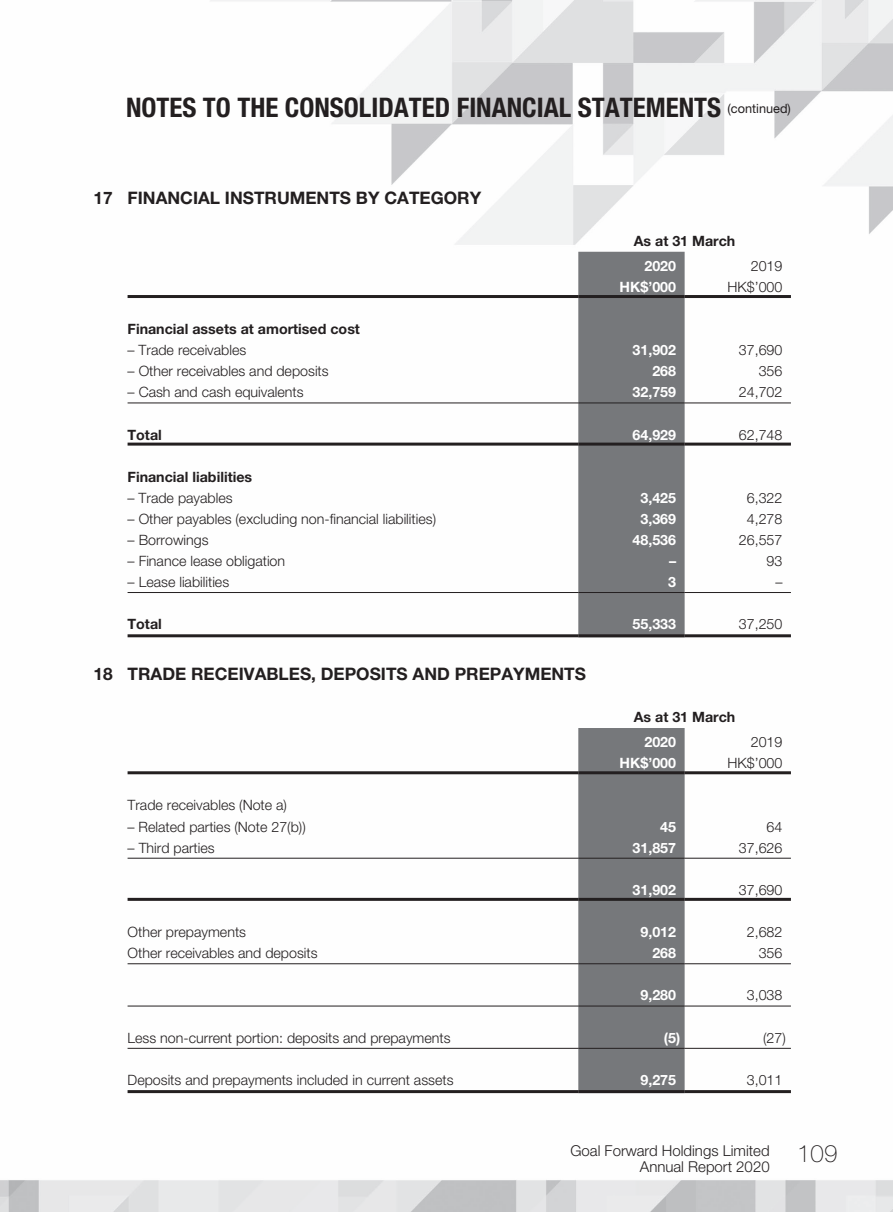
<style>
.page{position:relative;width:893px;height:1212px;background:#fff}
.page>*{position:absolute;margin:0;border:0;box-sizing:border-box;transform-origin:0 0}
.t1{font:700 condensed 27px "Helvetica Neue LT Std";color:#231f20}
.t2{font:700 17.25px "Helvetica Neue LT Std";color:#231f20}
.t3{font:300 15px/16.5px "Helvetica Neue LT Std";color:#231f20}
.t4{font:300 14.25px "Helvetica Neue LT Std";color:#231f20}
.t5{font:700 14.25px "Helvetica Neue LT Std";color:#fff}
.t6{font:700 14.25px "Helvetica Neue LT Std";color:#231f20}
</style>
<div class="page">
<img style="left:0;top:0;width:893px;height:1212px">
<div style="left:578px;top:252px;width:107px;height:382px;background:#76787b"></div>
<hr style="left:128px;top:295px;width:450px;height:3px;background:#231f20">
<hr style="left:578px;top:295px;width:107px;height:3px;background:#231f20">
<hr style="left:685px;top:295px;width:106px;height:3px;background:#231f20">
<hr style="left:128px;top:403px;width:450px;height:1px;background:#231f20">
<hr style="left:578px;top:403px;width:107px;height:1px;background:#231f20">
<hr style="left:685px;top:403px;width:106px;height:1px;background:#231f20">
<hr style="left:128px;top:443px;width:450px;height:3px;background:#231f20">
<hr style="left:578px;top:443px;width:107px;height:3px;background:#231f20">
<hr style="left:685px;top:443px;width:106px;height:3px;background:#231f20">
<hr style="left:128px;top:592px;width:450px;height:1px;background:#231f20">
<hr style="left:578px;top:592px;width:107px;height:1px;background:#231f20">
<hr style="left:685px;top:592px;width:106px;height:1px;background:#231f20">
<hr style="left:128px;top:634px;width:450px;height:3px;background:#231f20">
<hr style="left:578px;top:634px;width:107px;height:3px;background:#231f20">
<hr style="left:685px;top:634px;width:106px;height:3px;background:#231f20">
<div style="left:578px;top:728px;width:107px;height:362px;background:#76787b"></div>
<hr style="left:128px;top:771px;width:450px;height:3px;background:#231f20">
<hr style="left:578px;top:771px;width:107px;height:3px;background:#231f20">
<hr style="left:685px;top:771px;width:106px;height:3px;background:#231f20">
<hr style="left:128px;top:858px;width:450px;height:1px;background:#231f20">
<hr style="left:578px;top:858px;width:107px;height:1px;background:#231f20">
<hr style="left:685px;top:858px;width:106px;height:1px;background:#231f20">
<hr style="left:128px;top:898px;width:450px;height:3px;background:#231f20">
<hr style="left:578px;top:898px;width:107px;height:3px;background:#231f20">
<hr style="left:685px;top:898px;width:106px;height:3px;background:#231f20">
<hr style="left:128px;top:963px;width:450px;height:1px;background:#231f20">
<hr style="left:578px;top:963px;width:107px;height:1px;background:#231f20">
<hr style="left:685px;top:963px;width:106px;height:1px;background:#231f20">
<hr style="left:128px;top:1006px;width:450px;height:1px;background:#231f20">
<hr style="left:578px;top:1006px;width:107px;height:1px;background:#231f20">
<hr style="left:685px;top:1006px;width:106px;height:1px;background:#231f20">
<hr style="left:128px;top:1048px;width:450px;height:1px;background:#231f20">
<hr style="left:578px;top:1048px;width:107px;height:1px;background:#231f20">
<hr style="left:685px;top:1048px;width:106px;height:1px;background:#231f20">
<hr style="left:128px;top:1090px;width:450px;height:3px;background:#231f20">
<hr style="left:578px;top:1090px;width:107px;height:3px;background:#231f20">
<hr style="left:685px;top:1090px;width:106px;height:3px;background:#231f20">
<h1 class="t1" style="left:126px;top:91px;width:666px">NOTES TO THE CONSOLIDATED FINANCIAL STATEMENTS <sup>(continued)</sup></h1>
<p class="t2" style="left:94px;top:187px;width:389px">17 FINANCIAL INSTRUMENTS BY CATEGORY</p>
<p class="t6" style="left:634px;top:232px;width:103px">As at 31 March</p>
<p class="t5" style="left:644px;top:257px;width:33px">2020</p>
<p class="t4" style="left:751px;top:257px;width:33px">2019</p>
<p class="t5" style="left:620px;top:278px;width:58px">HK$’000</p>
<p class="t4" style="left:727px;top:278px;width:56px">HK$’000</p>
<p class="t6" style="left:128px;top:320px;width:234px">Financial assets at amortised cost</p>
<p class="t4" style="left:128px;top:341px;width:120px">– Trade receivables</p>
<p class="t5" style="left:632px;top:341px;width:45px">31,902</p>
<p class="t4" style="left:739px;top:341px;width:45px">37,690</p>
<p class="t4" style="left:128px;top:362px;width:203px">– Other receivables and deposits</p>
<p class="t5" style="left:652px;top:362px;width:25px">268</p>
<p class="t4" style="left:759px;top:362px;width:25px">356</p>
<p class="t4" style="left:128px;top:383px;width:178px">– Cash and cash equivalents</p>
<p class="t5" style="left:633px;top:383px;width:45px">32,759</p>
<p class="t4" style="left:739px;top:383px;width:45px">24,702</p>
<p class="t6" style="left:128px;top:426px;width:36px">Total</p>
<p class="t5" style="left:632px;top:426px;width:45px">64,929</p>
<p class="t4" style="left:739px;top:426px;width:45px">62,748</p>
<p class="t6" style="left:128px;top:468px;width:126px">Financial liabilities</p>
<p class="t4" style="left:128px;top:489px;width:107px">– Trade payables</p>
<p class="t5" style="left:640px;top:489px;width:37px">3,425</p>
<p class="t4" style="left:747px;top:489px;width:37px">6,322</p>
<p class="t4" style="left:128px;top:510px;width:310px">– Other payables (excluding non-financial liabilities)</p>
<p class="t5" style="left:640px;top:510px;width:37px">3,369</p>
<p class="t4" style="left:747px;top:510px;width:37px">4,278</p>
<p class="t4" style="left:128px;top:531px;width:83px">– Borrowings</p>
<p class="t5" style="left:633px;top:531px;width:45px">48,536</p>
<p class="t4" style="left:739px;top:531px;width:45px">26,557</p>
<p class="t4" style="left:128px;top:552px;width:159px">– Finance lease obligation</p>
<p class="t5" style="left:669px;top:552px;width:9px">–</p>
<p class="t4" style="left:767px;top:552px;width:17px">93</p>
<p class="t4" style="left:128px;top:573px;width:103px">– Lease liabilities</p>
<p class="t5" style="left:668px;top:573px;width:9px">3</p>
<p class="t4" style="left:775px;top:573px;width:9px">–</p>
<p class="t6" style="left:128px;top:615px;width:36px">Total</p>
<p class="t5" style="left:632px;top:615px;width:45px">55,333</p>
<p class="t4" style="left:739px;top:615px;width:45px">37,250</p>
<p class="t2" style="left:94px;top:663px;width:494px">18 TRADE RECEIVABLES, DEPOSITS AND PREPAYMENTS</p>
<p class="t6" style="left:634px;top:708px;width:103px">As at 31 March</p>
<p class="t5" style="left:644px;top:733px;width:33px">2020</p>
<p class="t4" style="left:751px;top:733px;width:33px">2019</p>
<p class="t5" style="left:620px;top:754px;width:58px">HK$’000</p>
<p class="t4" style="left:727px;top:754px;width:56px">HK$’000</p>
<p class="t4" style="left:128px;top:797px;width:161px">Trade receivables (Note a)</p>
<p class="t4" style="left:128px;top:818px;width:180px">– Related parties (Note 27(b))</p>
<p class="t5" style="left:660px;top:817px;width:17px">45</p>
<p class="t4" style="left:767px;top:818px;width:17px">64</p>
<p class="t4" style="left:128px;top:839px;width:89px">– Third parties</p>
<p class="t5" style="left:633px;top:838px;width:45px">31,857</p>
<p class="t4" style="left:739px;top:839px;width:45px">37,626</p>
<p class="t5" style="left:632px;top:881px;width:45px">31,902</p>
<p class="t4" style="left:739px;top:881px;width:45px">37,690</p>
<p class="t4" style="left:128px;top:923px;width:120px">Other prepayments</p>
<p class="t5" style="left:640px;top:923px;width:37px">9,012</p>
<p class="t4" style="left:747px;top:923px;width:37px">2,682</p>
<p class="t4" style="left:128px;top:944px;width:192px">Other receivables and deposits</p>
<p class="t5" style="left:652px;top:944px;width:25px">268</p>
<p class="t4" style="left:759px;top:944px;width:25px">356</p>
<p class="t5" style="left:640px;top:986px;width:37px">9,280</p>
<p class="t4" style="left:747px;top:986px;width:37px">3,038</p>
<p class="t4" style="left:128px;top:1029px;width:325px">Less non-current portion: deposits and prepayments</p>
<p class="t5" style="left:664px;top:1029px;width:18px">(5)</p>
<p class="t4" style="left:763px;top:1029px;width:24px">(27)</p>
<p class="t4" style="left:128px;top:1071px;width:327px">Deposits and prepayments included in current assets</p>
<p class="t5" style="left:640px;top:1071px;width:37px">9,275</p>
<p class="t4" style="left:747px;top:1071px;width:37px">3,011</p>
<p class="t3" style="left:640px;top:1141px;width:199px;text-indent:-69px">Goal Forward Holdings Limited<br>Annual Report 2020 <sup>109</sup></p>
</div>
